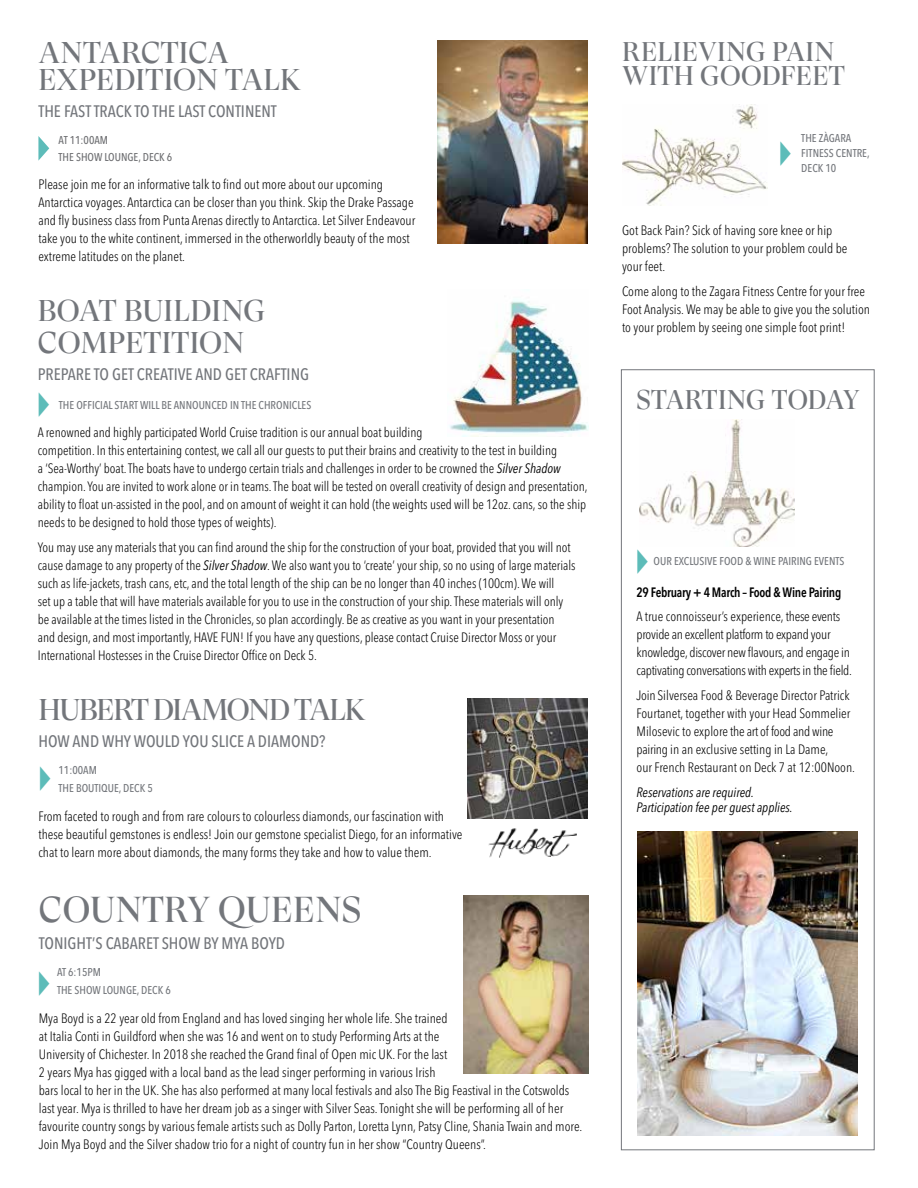
<style>
.page{position:relative;width:918px;height:1188px;background:#fff}
.page>*{position:absolute;margin:0;border:0;box-sizing:border-box;transform-origin:0 0}
.t1{font:36px "GT Super Display";letter-spacing:.01em;color:#73767b}
.t2{font:30px/27px "GT Super Display";letter-spacing:-.005em;color:#73767b}
.t3{font:30px "GT Super Display";letter-spacing:-.04em;color:#73767b}
.t4{font:27px/24px "GT Super Display";letter-spacing:.01em;color:#73767b}
.t5{font:500 condensed 16.5px "Avenir Next LT Pro";color:#73767b}
.t6{font:300 condensed 13.5px/18px "Avenir Next LT Pro";color:#000}
.t7{font:300 condensed 13.5px/18px "Avenir Next LT Pro";letter-spacing:-.02em;color:#000}
.t8{font:italic condensed 13.5px/15px "Avenir Next LT Pro";color:#000}
.t9{font:600 condensed 13.5px "Avenir Next LT Pro";letter-spacing:-.02em;color:#000;scale:.94 1}
.t10{font:500 condensed 11.25px/18px "Avenir Next LT Pro";color:#73767b}
.t11{font:500 condensed 11.25px/16.5px "Avenir Next LT Pro";color:#6d6e71}
.s1{font-weight:400;font-style:italic}
</style>
<div class="page">
<div style="left:621px;top:369px;width:254px;height:781px;border:1px solid #73767b"></div>
<img style="left:639px;top:420px;width:156px;height:127px">
<img style="left:637px;top:831px;width:221px;height:304px">
<img style="left:437px;top:40px;width:150px;height:203px">
<svg style="left:38px;top:136px;width:11px;height:25px"></svg>
<img style="left:463px;top:896px;width:126px;height:178px">
<img style="left:467px;top:699px;width:120px;height:119px">
<img style="left:488px;top:828px;width:89px;height:30px">
<img style="left:622px;top:105px;width:146px;height:100px">
<img style="left:449px;top:300px;width:139px;height:137px">
<h2 class="t2" style="left:39px;top:40px;width:264px">ANTARCTICA<br>EXPEDITION TALK</h2>
<p class="t5" style="left:38px;top:102px;width:240px">THE FAST TRACK TO THE LAST CONTINENT</p>
<p class="t11" style="left:59px;top:132px;width:115px">AT 11:00AM<br>THE SHOW LOUNGE, DECK 6</p>
<p class="t6" style="left:38px;top:176px;width:378px">Please join me for an informative talk to find out more about our upcoming Antarctica voyages. Antarctica can be closer than you think. Skip the Drake Passage and fly business class from Punta Arenas directly to Antarctica. Let Silver Endeavour take you to the white continent, immersed in the otherworldly beauty of the most extreme latitudes on the planet.</p>
<h2 class="t2" style="left:38px;top:296px;width:229px;line-height:31.5px">BOAT BUILDING<br>COMPETITION</h2>
<p class="t5" style="left:38px;top:364px;width:273px">PREPARE TO GET CREATIVE AND GET CRAFTING</p>
<p class="t10" style="left:59px;top:396px;width:254px">THE OFFICIAL START WILL BE ANNOUNCED IN THE CHRONICLES</p>
<p class="t6" style="left:38px;top:424px;width:551px">A renowned and highly participated World Cruise tradition is our annual boat building<br>competition. In this entertaining contest, we call all our guests to put their brains and creativity to the test in building<br>a ‘Sea-Worthy’ boat. The boats have to undergo certain trials and challenges in order to be crowned the <span class="s1">Silver Shadow </span>champion. You are invited to work alone or in teams. The boat will be tested on overall creativity of design and presentation, ability to float un-assisted in the pool, and on amount of weight it can hold (the weights used will be 12oz. cans, so the ship needs to be designed to hold those types of weights).</p>
<p class="t6" style="left:38px;top:538px;width:539px">You may use any materials that you can find around the ship for the construction of your boat, provided that you will not cause damage to any property of the <span class="s1">Silver Shadow</span>. We also want you to ‘create’ your ship, so no using of large materials such as life-jackets, trash cans, etc, and the total length of the ship can be no longer than 40 inches (100cm). We will<br>set up a table that will have materials available for you to use in the construction of your ship. These materials will only be available at the times listed in the Chronicles, so plan accordingly. Be as creative as you want in your presentation<br>and design, and most importantly, HAVE FUN! If you have any questions, please contact Cruise Director Moss or your International Hostesses in the Cruise Director Office on Deck 5.</p>
<h2 class="t3" style="left:39px;top:693px;width:329px">HUBERT DIAMOND TALK</h2>
<p class="t5" style="left:38px;top:731px;width:289px">HOW AND WHY WOULD YOU SLICE A DIAMOND?</p>
<p class="t10" style="left:59px;top:761px;width:96px">11:00AM<br>THE BOUTIQUE, DECK 5</p>
<p class="t6" style="left:38px;top:807px;width:426px">From faceted to rough and from rare colours to colourless diamonds, our fascination with these beautiful gemstones is endless! Join our gemstone specialist Diego, for an informative chat to learn more about diamonds, the many forms they take and how to value them.</p>
<h1 class="t1" style="left:39px;top:891px;width:324px">COUNTRY QUEENS</h1>
<p class="t5" style="left:39px;top:933px;width:248px">TONIGHT’S CABARET SHOW BY MYA BOYD</p>
<p class="t10" style="left:57px;top:963px;width:115px">AT 6:15PM<br>THE SHOW LOUNGE, DECK 6</p>
<p class="t6" style="left:39px;top:1010px;width:545px">Mya Boyd is a 22 year old from England and has loved singing her whole life. She trained<br>at Italia Conti in Guildford when she was 16 and went on to study Performing Arts at the<br>University of Chichester. In 2018 she reached the Grand final of Open mic UK. For the last<br>2 years Mya has gigged with a local band as the lead singer performing in various Irish<br>bars local to her in the UK. She has also performed at many local festivals and also The Big Feastival in the Cotswolds last year. Mya is thrilled to have her dream job as a singer with Silver Seas. Tonight she will be performing all of her favourite country songs by various female artists such as Dolly Parton, Loretta Lynn, Patsy Cline, Shania Twain and more.<br>Join Mya Boyd and the Silver shadow trio for a night of country fun in her show “Country Queens”.</p>
<h3 class="t4" style="left:622px;top:40px;width:224px">RELIEVING PAIN<br>WITH GOODFEET</h3>
<p class="t10" style="left:801px;top:130px;width:70px;line-height:15px">THE ZÀGARA<br>FITNESS CENTRE,<br>DECK 10</p>
<p class="t6" style="left:622px;top:221px;width:227px">Got Back Pain? Sick of having sore knee or hip problems? The solution to your problem could be your feet.</p>
<p class="t6" style="left:622px;top:282px;width:249px">Come along to the Zagara Fitness Centre for your free<br>Foot Analysis. We may be able to give you the solution to your problem by seeing one simple foot print!</p>
<h3 class="t4" style="left:637px;top:388px;width:225px">STARTING TODAY</h3>
<p class="t10" style="left:654px;top:552px;width:192px">OUR EXCLUSIVE FOOD &amp; WINE PAIRING EVENTS</p>
<p class="t9" style="left:637px;top:584px;width:219px">29 February + 4 March – Food &amp; Wine Pairing</p>
<p class="t7" style="left:637px;top:608px;width:217px">A true connoisseur’s experience, these events provide an excellent platform to expand your knowledge, discover new flavours, and engage in captivating conversations with experts in the field.</p>
<p class="t6" style="left:637px;top:686px;width:220px">Join Silversea Food &amp; Beverage Director Patrick Fourtanet, together with your Head Sommelier Milosevic to explore the art of food and wine pairing in an exclusive setting in La Dame,<br>our French Restaurant on Deck 7 at 12:00Noon.</p>
<p class="t8" style="left:637px;top:785px;width:158px">Reservations are required.<br>Participation fee per guest applies.</p>
</div>
